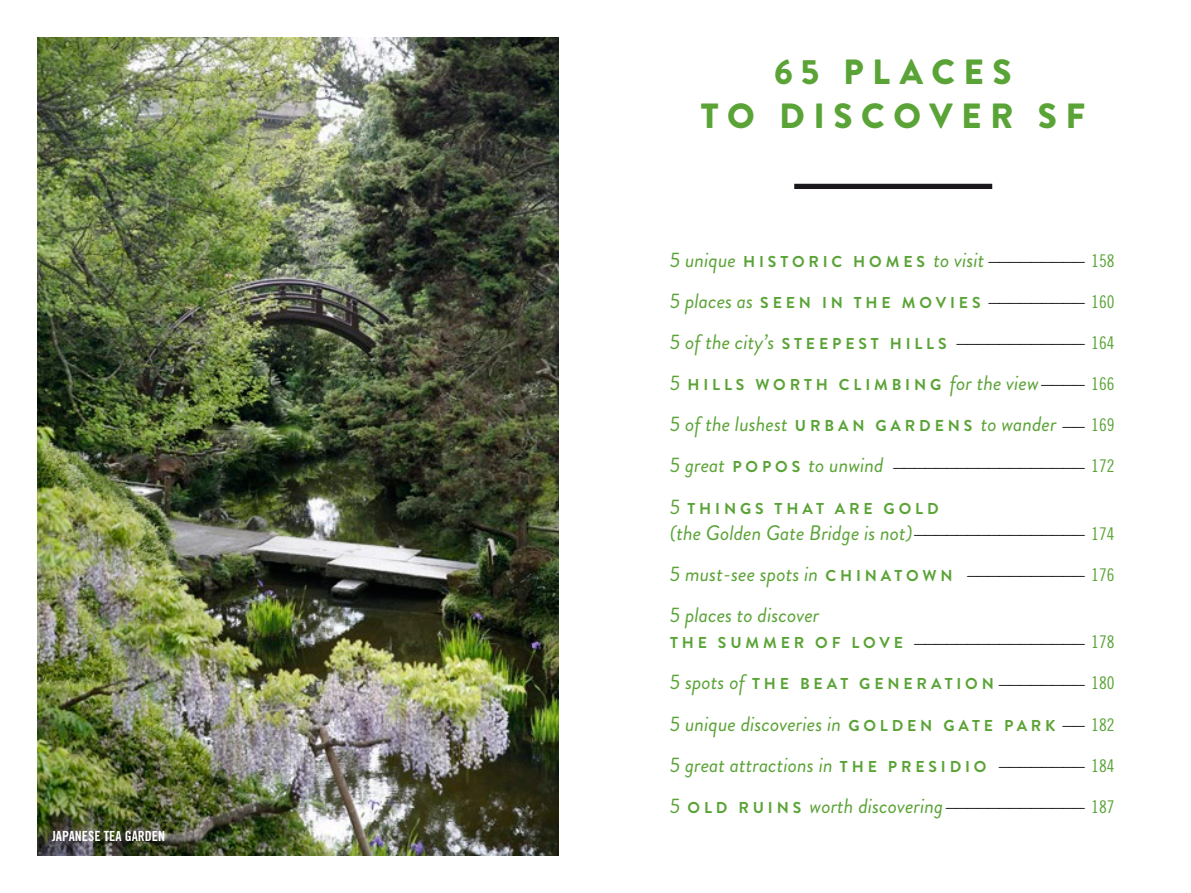
<style>
.page{position:relative;width:1191px;height:893px;background:#fff}
.page>*{position:absolute;margin:0;border:0;box-sizing:border-box;transform-origin:0 0}
.t1{font:900 35px/43.8px "Brandon Grotesque";letter-spacing:.245em;color:#5aa336;text-align:center}
.t2{font:italic 21px/41.1px "Brandon Grotesque";color:#5aa336;text-align:justify}
.t3{font:700 15.75px "Brandon Grotesque";letter-spacing:.245em;color:#5aa336}
.t4{font:14px "Trade Gothic LT Pro Bd Cn 20";color:#fff}
.t5{font:900 10.5px "Brandon Grotesque";color:#1a171c;scale:1.67 1}
.s1{font-weight:700;font-style:normal;font-size:15.75px}
.s2{font-weight:900;font-style:normal;font-size:10.5px;color:#1a171c}
.s3{font-family:"Trade Gothic LT Pro Cn 18";font-style:normal;font-size:17.5px}
.s4{font-weight:400;font-style:italic;font-size:21px}
.s5{font-weight:900;font-size:10.5px;color:#1a171c}
.s6{font-family:"Trade Gothic LT Pro Cn 18";font-weight:400;font-size:17.5px}
.s7{font-weight:400;font-style:italic;font-size:21px;color:#5aa336}
.s8{font-weight:700;font-size:15.75px;color:#5aa336}
.s9{font-family:"Trade Gothic LT Pro Cn 18";font-weight:400;font-size:17.5px;color:#5aa336}
</style>
<div class="page">
<img style="left:37px;top:37px;width:521px;height:819px">
<div style="left:794px;top:184px;width:198px;height:5px;background:#1a171c"></div>
<p class="t4" style="left:52px;top:827px;width:114px">JAPANESE TEA GARDEN</p>
<h1 class="t1" style="left:701px;top:50px;width:386px">65 PLACES<br>TO DISCOVER SF</h1>
<p class="t2" style="left:670px;top:239px;width:446px">5 unique <span class="s1">H I S T O R I C H O M E S</span> to visit <span class="s2">—————————</span> <span class="s3">158</span></p>
<p class="t3" style="left:670px;top:291px;width:446px"><span class="s4">5 places as</span> S E E N I N T H E M O V I E S <span class="s5">—————————</span> <span class="s6">160</span></p>
<p class="t3" style="left:670px;top:333px;width:446px"><span class="s4">5 of the city’s</span> S T E E P E S T H I L L S <span class="s5">————————————</span> <span class="s6">164</span></p>
<p class="t3" style="left:670px;top:374px;width:446px"><span class="s4">5</span> HILLS WORTH CLIMBING <span class="s4">for the view</span><span class="s5">————</span><span class="s6">166</span></p>
<p class="t2" style="left:670px;top:404px;width:446px">5 of the lushest <span class="s1">U R B A N G A R D E N S</span> to wander <span class="s2">——</span> <span class="s3">169</span></p>
<p class="t5" style="left:670px;top:460px;width:268px"><span class="s7">5 great</span> <span class="s8">P O P O S</span> <span class="s7">to unwind</span> —————————————————— <span class="s9">172</span></p>
<p class="t3" style="left:670px;top:497px;width:270px"><span class="s4">5</span> THINGS THAT ARE GOLD</p>
<p class="t2" style="left:670px;top:512px;width:446px">(the Golden Gate Bridge is not)<span class="s2">————————————————</span> <span class="s3">174<br></span>5 must-see spots in <span class="s1">C H I N A T O W N</span> <span class="s2">———————————</span> <span class="s3">176<br></span>5 places to discover</p>
<p class="t5" style="left:670px;top:635px;width:268px"><span class="s8">T H E S U M M E R O F L O V E</span> ———————————————— <span class="s9">178</span></p>
<p class="t3" style="left:670px;top:673px;width:446px"><span class="s4">5 spots of</span> THE BEAT GENERATION <span class="s5">————————</span> <span class="s6">180</span></p>
<p class="t2" style="left:670px;top:703px;width:446px">5 unique discoveries in <span class="s1">G O L D E N G A T E P A R K</span> <span class="s2">——</span> <span class="s3">182<br></span>5 great attractions in <span class="s1">T H E P R E S I D I O</span> <span class="s2">————————</span> <span class="s3">184<br></span>5 <span class="s1">O L D R U I N S</span> worth discovering <span class="s2">—————————————</span> <span class="s3">187</span></p>
</div>
